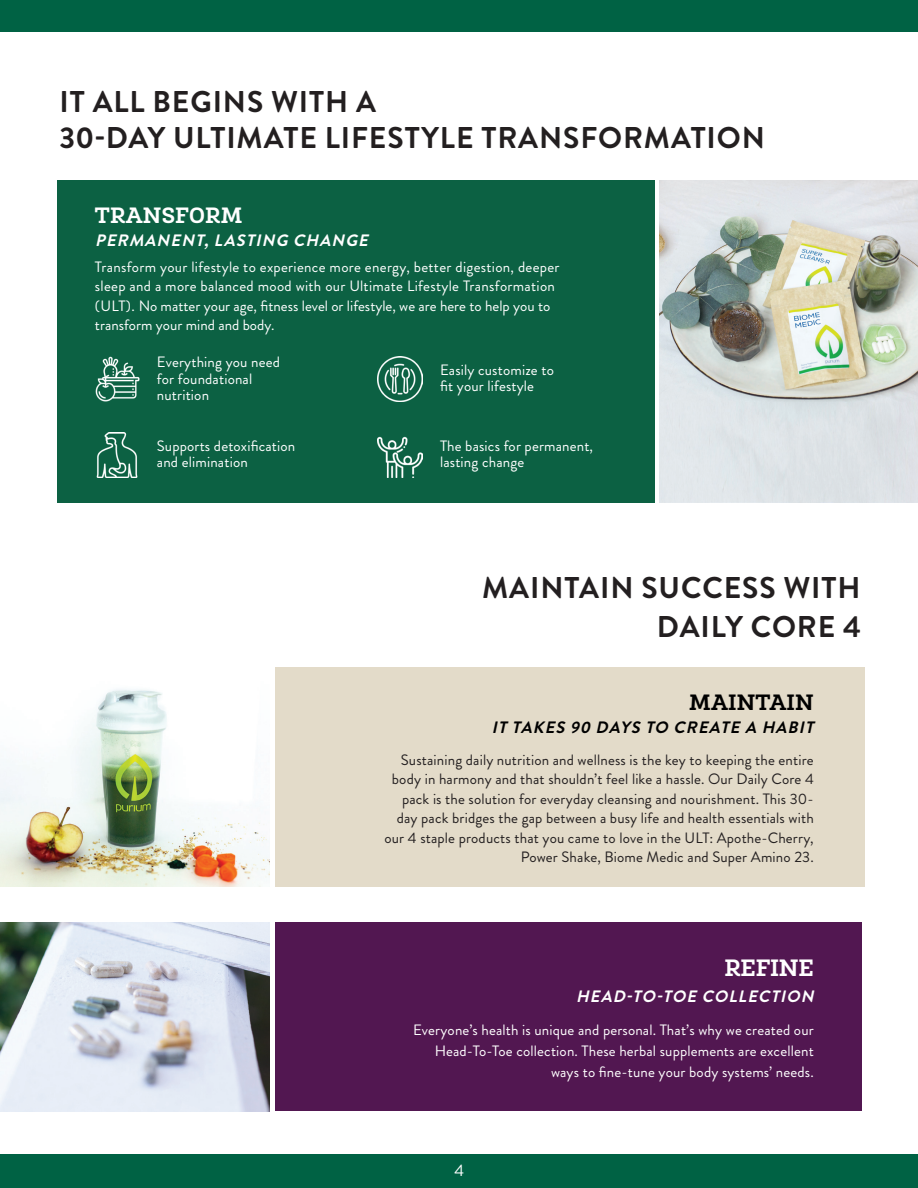
<style>
.page{position:relative;width:918px;height:1188px;background:#fff}
.page>*{position:absolute;margin:0;border:0;box-sizing:border-box;transform-origin:0 0}
.t1{font:700 30px/39px "Brandon Grotesque";letter-spacing:.03em;color:#231f20;text-align:right}
.t2{font:700 24px "Roble Alt";letter-spacing:-.01em;color:#fff}
.t3{font:700 22.5px "Roble Alt";letter-spacing:.01em;color:#fff}
.t4{font:700 22.5px "Roble Alt";letter-spacing:.01em;color:#000}
.t5{font:italic 700 16.5px "Brandon Grotesque";color:#fff}
.t6{font:italic 700 16.5px "Brandon Grotesque";color:#000}
.t7{font:16.5px "Brandon Grotesque";color:#fff}
.t8{font:15px/16.5px "Brandon Grotesque";letter-spacing:.01em;color:#fff}
.t9{font:15px/19.5px "Brandon Grotesque";letter-spacing:.01em;color:#231f20;text-align:right}
</style>
<div class="page">
<div style="left:275px;top:923px;width:587px;height:188px;background:#521751"></div>
<img style="left:0;top:923px;width:270px;height:188px">
<div style="left:275px;top:667px;width:590px;height:220px;background:#e3dbc9"></div>
<img style="left:0;top:689px;width:270px;height:198px">
<div style="left:0;top:0;width:918px;height:32px;background:#006244"></div>
<div style="left:0;top:1155px;width:918px;height:33px;background:#006244"></div>
<div style="left:57px;top:180px;width:598px;height:322px;background:#0c6143"></div>
<img style="left:660px;top:180px;width:258px;height:322px">
<img style="left:377px;top:357px;width:45px;height:45px">
<img style="left:96px;top:433px;width:42px;height:45px">
<img style="left:377px;top:436px;width:45px;height:42px">
<img style="left:95px;top:357px;width:45px;height:45px">
<h1 class="t1" style="left:59px;top:84px;width:707px;line-height:36px;text-align:left">IT ALL BEGINS WITH A<br>30-DAY ULTIMATE LIFESTYLE TRANSFORMATION</h1>
<h3 class="t3" style="left:95px;top:201px;width:149px">TRANSFORM</h3>
<p class="t5" style="left:95px;top:229px;width:279px">PERMANENT,LASTING CHANGE</p>
<p class="t8" style="left:95px;top:257px;width:466px;line-height:19.5px">Transform your lifestyle to experience more energy, better digestion, deeper sleep and a more balanced mood with our Ultimate Lifestyle Transformation (ULT). No matter your age, fitness level or lifestyle, we are here to help you to transform your mind and body.</p>
<p class="t8" style="left:157px;top:354px;width:124px">Everything you need for foundational nutrition</p>
<p class="t8" style="left:157px;top:437px;width:140px">Supports detoxification and elimination</p>
<p class="t8" style="left:440px;top:362px;width:115px">Easily customize to fit your lifestyle</p>
<p class="t8" style="left:440px;top:437px;width:155px">The basics for permanent, lasting change</p>
<h1 class="t1" style="left:482px;top:568px;width:380px">MAINTAIN SUCCESS WITH<br>DAILY CORE 4</h1>
<h3 class="t4" style="left:689px;top:688px;width:126px">MAINTAIN</h3>
<p class="t6" style="left:492px;top:716px;width:328px">IT TAKES 90 DAYS TO CREATE A HABIT</p>
<p class="t9" style="left:384px;top:750px;width:431px">Sustaining daily nutrition and wellness is the key to keeping the entire body in harmony and that shouldn’t feel like a hassle. Our Daily Core 4 pack is the solution for everyday cleansing and nourishment. This 30- day pack bridges the gap between a busy life and health essentials with our 4 staple products that you came to love in the ULT: Apothe-Cherry, Power Shake, Biome Medic and Super Amino 23.</p>
<h2 class="t2" style="left:724px;top:953px;width:91px">REFINE</h2>
<p class="t5" style="left:576px;top:985px;width:244px">HEAD-TO-TOE COLLECTION</p>
<p class="t8" style="left:413px;top:1019px;width:402px;line-height:21px;text-align:right">Everyone’s health is unique and personal. That’s why we created our<br>Head-To-Toe collection. These herbal supplements are excellent ways to fine-tune your body systems’ needs.</p>
<p class="t7" style="left:455px;top:1159px;width:11px">4</p>
</div>
